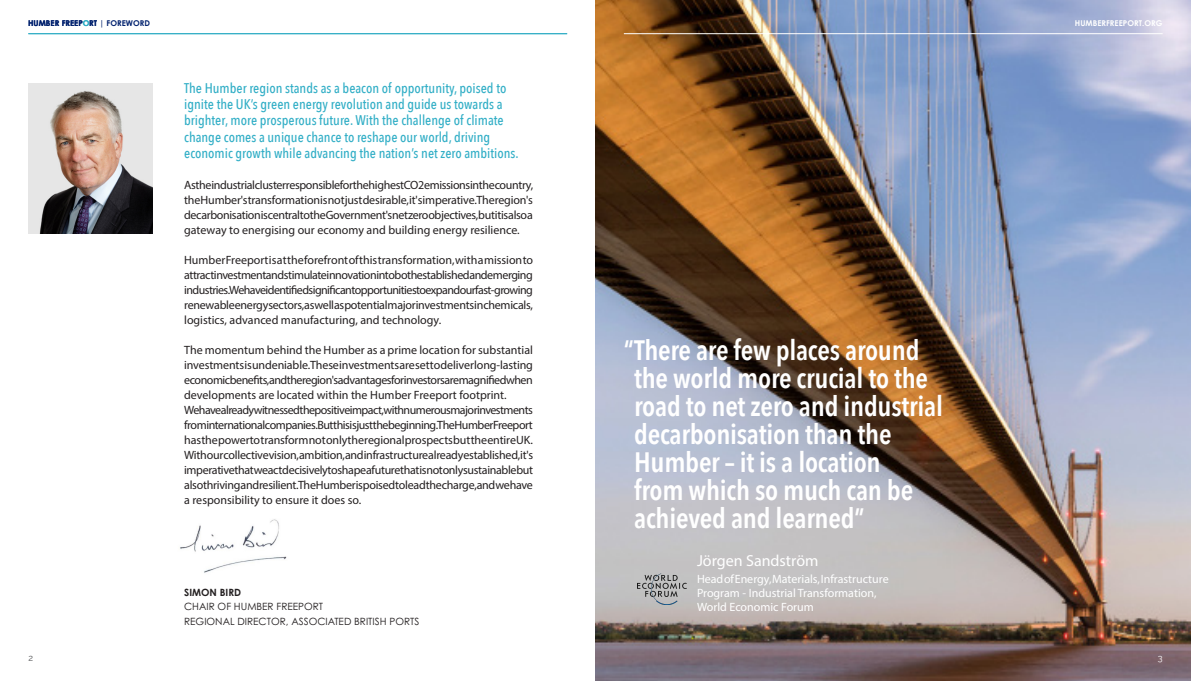
<style>
.page{position:relative;width:1191px;height:681px;background:#fff}
.page>*{position:absolute;margin:0;border:0;box-sizing:border-box;transform-origin:0 0}
.t1{font:600 28px/28px "Avenir Next Condensed";letter-spacing:-.01em;color:#fff}
.t2{font:16px "Myriad Pro";color:#fff}
.t3{font:500 14px/16px "Avenir Next Condensed";color:#31aec6}
.t4{font:12px/15px "Myriad Pro";color:#231f20;text-align:justify}
.t5{font:12px/14px "Myriad Pro";color:#fff}
.t6{font:10px "Century Gothic Pro";color:#231f20}
.t7{font:700 10px "Century Gothic Pro";color:#231f20}
.t8{font:9px "Raleway";color:#57585a}
.t9{font:9px "Raleway";color:#fff}
.t10{font:700 8px "Century Gothic Pro";color:#01216e}
.t11{font:700 8px "Century Gothic Pro";color:#fff}
.s1{color:#31aec6}
</style>
<div class="page">
<img style="left:595px;top:0;width:596px;height:680px">
<hr style="left:624px;top:33px;width:538px;height:1px;background:#fff">
<hr style="left:28px;top:33px;width:539px;height:1px;background:#31aec6">
<img style="left:180px;top:519px;width:107px;height:54px">
<img style="left:28px;top:84px;width:124px;height:150px">
<img style="left:637px;top:573px;width:49px;height:31px">
<p class="t10" style="left:28px;top:18px;width:123px">HUMBER FREEP<span class="s1">O</span>RT | FOREWORD</p>
<p class="t8" style="left:28px;top:652px;width:6px">2</p>
<p class="t3" style="left:184px;top:80px;width:336px">The Humber region stands as a beacon of opportunity, poised to ignite the UK’s green energy revolution and guide us towards a brighter, more prosperous future. With the challenge of climate change comes a unique chance to reshape our world, driving economic growth while advancing the nation’s net zero ambitions.</p>
<p class="t4" style="left:184px;top:177px;width:350px">As the industrial cluster responsible for the highest CO2 emissions in the country, the Humber's transformation is not just desirable, it's imperative. The region's decarbonisation is central to the Government's net zero objectives, but it is also a gateway to energising our economy and building energy resilience.</p>
<p class="t4" style="left:184px;top:252px;width:350px">Humber Freeport is at the forefront of this transformation, with a mission to attract investment and stimulate innovation into both established and emerging industries. We have identified significant opportunities to expand our fast-growing renewable energy sectors, as well as potential major investments in chemicals, logistics, advanced manufacturing, and technology.</p>
<p class="t4" style="left:184px;top:342px;width:350px">The momentum behind the Humber as a prime location for substantial investments is undeniable. These investments are set to deliver long-lasting economic benefits, and the region's advantages for investors are magnified when developments are located within the Humber Freeport footprint.</p>
<p class="t4" style="left:184px;top:402px;width:350px">We have already witnessed the positive impact, with numerous major investments from international companies. But this is just the beginning. The Humber Freeport has the power to transform not only the regional prospects but the entire UK.</p>
<p class="t4" style="left:184px;top:447px;width:350px">With our collective vision, ambition, and infrastructure already established, it's imperative that we act decisively to shape a future that is not only sustainable but also thriving and resilient. The Humber is poised to lead the charge, and we have a responsibility to ensure it does so.</p>
<p class="t7" style="left:184px;top:586px;width:58px">SIMON BIRD</p>
<p class="t6" style="left:184px;top:600px;width:140px">CHAIR OF HUMBER FREEPORT</p>
<p class="t6" style="left:184px;top:614px;width:237px">REGIONAL DIRECTOR, ASSOCIATED BRITISH PORTS</p>
<p class="t1" style="left:634px;top:335px;width:310px;text-indent:-10px">“There are few places around the world more crucial to the road to net zero and industrial decarbonisation than the<br>Humber – it is a location<br>from which so much can be achieved and learned”</p>
<p class="t2" style="left:697px;top:550px;width:123px">Jörgen Sandström</p>
<p class="t5" style="left:697px;top:571px;width:193px">Head of Energy, Materials, Infrastructure<br>Program - Industrial Transformation,<br>World Economic Forum</p>
<p class="t11" style="left:1075px;top:18px;width:89px">HUMBERFREEPORT.ORG</p>
<p class="t9" style="left:1157px;top:652px;width:6px">3</p>
</div>
